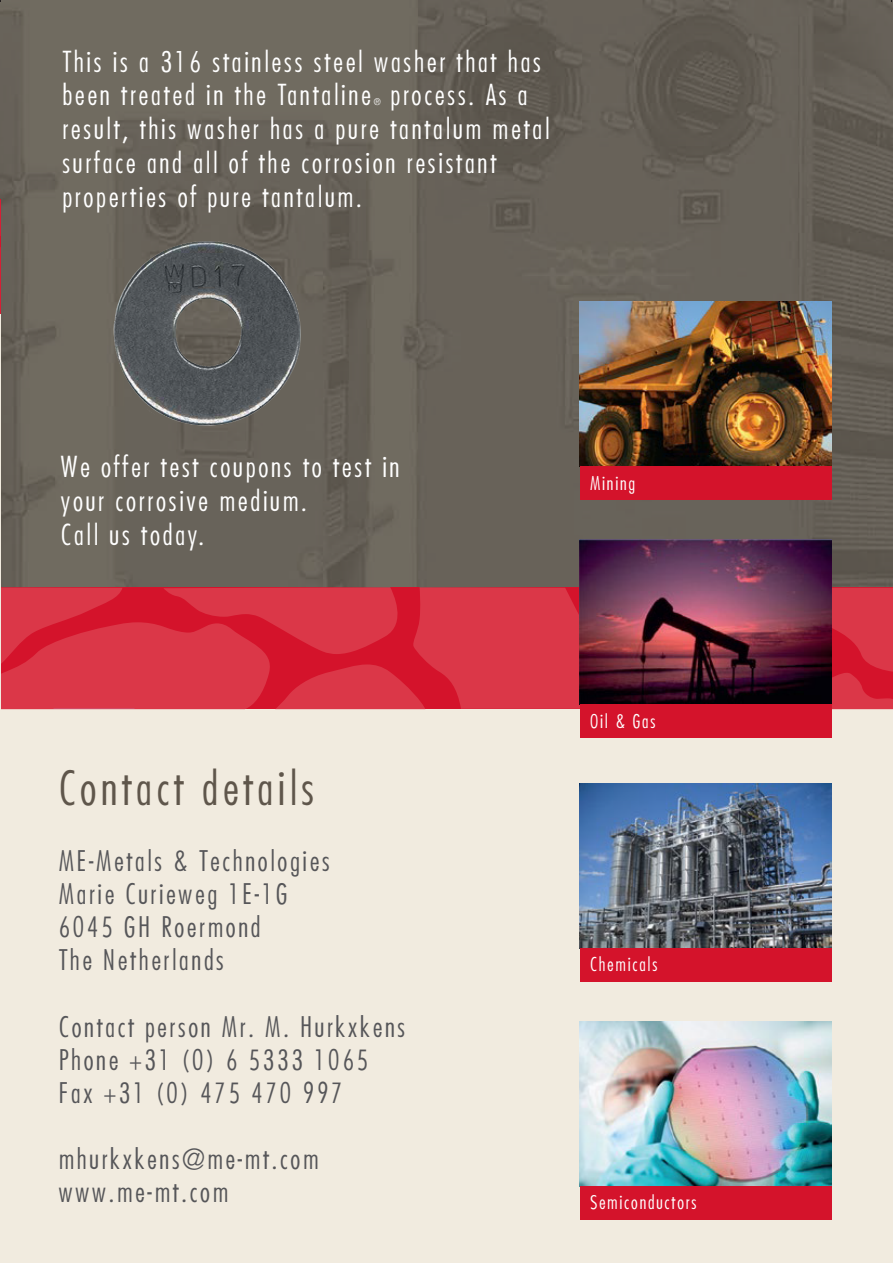
<style>
.page{position:relative;width:893px;height:1263px;background:#f1ebdf}
.page>*{position:absolute;margin:0;border:0;box-sizing:border-box;transform-origin:0 0}
.t1{font:300 condensed 45.9px "Futura";letter-spacing:.1em;color:#5f564b}
.t2{font:300 condensed 28.05px/33.8px "Futura";letter-spacing:.1em;color:#fff}
.t3{font:300 condensed 27.6px/33.2px "Futura";letter-spacing:.1em;color:#565659}
.t4{font:300 condensed 18.6px "Futura";letter-spacing:.1em;color:#fff}
.t5{font:300 condensed 9px "Futura";color:#fff}
</style>
<div class="page">
<img style="left:0;top:0;width:893px;height:588px">
<img style="left:1px;top:587px;width:121px;height:1px">
<img style="left:267px;top:587px;width:123px;height:1px">
<img style="left:420px;top:587px;width:145px;height:1px">
<svg style="left:1px;top:588px;width:892px;height:122px;background:#d93042"></svg>
<hr style="left:0;top:210px;width:1px;height:1053px;background:#f1ebdf">
<svg style="left:0;top:200px;width:1px;height:114px"></svg>
<img style="left:580px;top:540px;width:251px;height:164px">
<div style="left:580px;top:704px;width:251px;height:34px;background:#d4132b"></div>
<img style="left:580px;top:1022px;width:251px;height:164px">
<div style="left:580px;top:1186px;width:251px;height:33px;background:#d4132b"></div>
<img style="left:580px;top:302px;width:251px;height:164px">
<div style="left:580px;top:466px;width:251px;height:34px;background:#d4132b"></div>
<img style="left:580px;top:783px;width:251px;height:165px">
<div style="left:580px;top:948px;width:251px;height:34px;background:#d4132b"></div>
<img style="left:48px;top:210px;width:312px;height:241px">
<p class="t2" style="left:62px;top:44px;width:480px">This is a 316 stainless steel washer that has been treated in the Tantaline</p>
<p class="t2" style="left:62px;top:78px;width:488px;text-indent:328px">process. As a result, this washer has a pure tantalum metal surface and all of the corrosion resistant properties of pure tantalum.</p>
<p class="t5" style="left:374px;top:97px;width:9px">®</p>
<p class="t2" style="left:61px;top:450px;width:340px">We offer test coupons to test in your corrosive medium.<br>Call us today.</p>
<h1 class="t1" style="left:59px;top:760px;width:257px">Contact details</h1>
<p class="t3" style="left:59px;top:844px;width:272px">ME-Metals &amp; Technologies<br>Marie Curieweg 1E-1G<br>6045 GH Roermond<br>The Netherlands</p>
<p class="t3" style="left:59px;top:1009px;width:348px">Contact person Mr. M. Hurkxkens<br>Phone +31 (0) 6 5333 1065<br>Fax +31 (0) 475 470 997</p>
<p class="t3" style="left:59px;top:1142px;width:261px">mhurkxkens@me-mt.com www.me-mt.com</p>
<p class="t4" style="left:590px;top:471px;width:47px">Mining</p>
<p class="t4" style="left:590px;top:709px;width:67px">Oil &amp; Gas</p>
<p class="t4" style="left:590px;top:953px;width:69px">Chemicals</p>
<p class="t4" style="left:590px;top:1191px;width:108px">Semiconductors</p>
</div>
